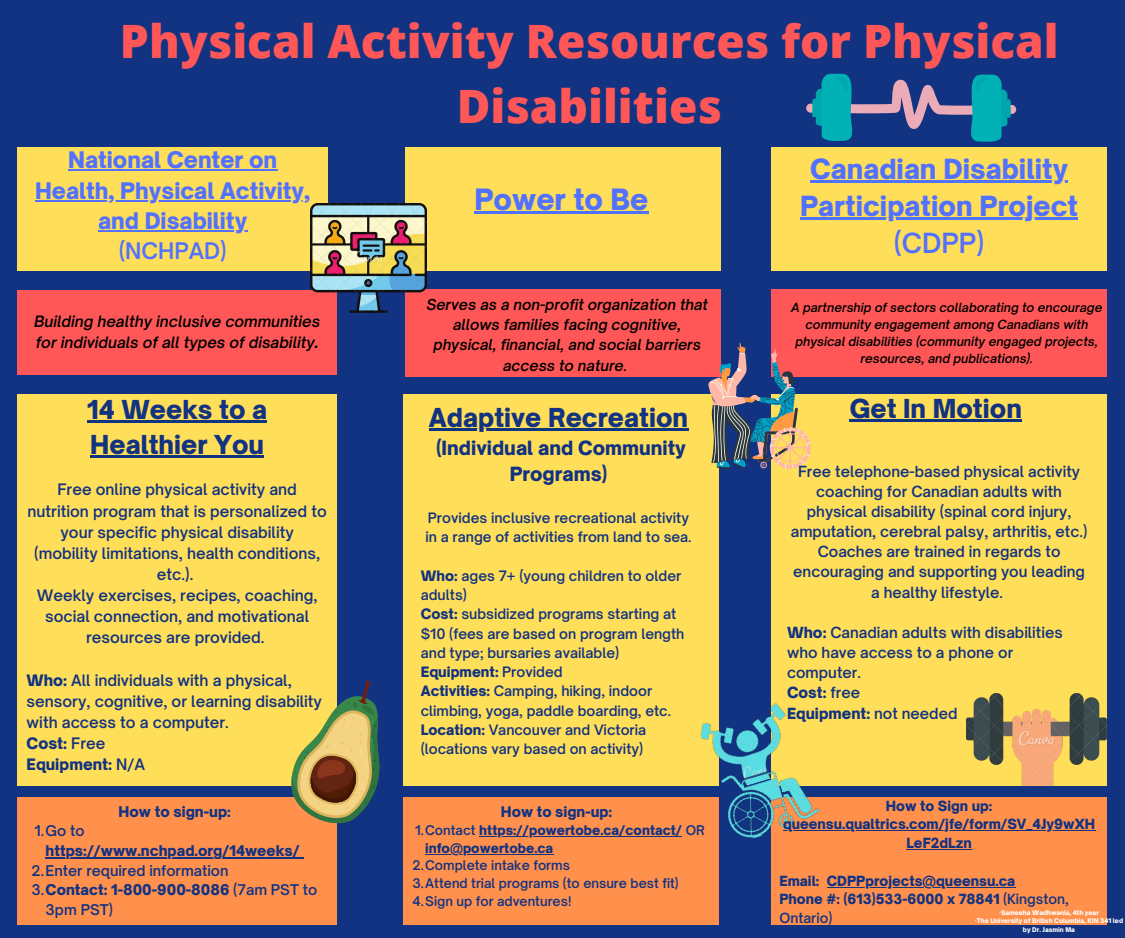
<style>
.page{position:relative;width:1125px;height:938px;background:#fff}
.page>*{position:absolute;margin:0;border:0;box-sizing:border-box;transform-origin:0 0}
.t1{font:800 46px/64.2px "Open Sans";color:#ff5757;text-align:center}
.t2{font:900 28.12px "Open Sauce One";color:#5271ff}
.t3{font:900 26.56px/37px "Open Sauce One";color:#5271ff;text-align:center}
.t4{font:600 26.56px "Open Sauce One";color:#5271ff}
.t5{font:900 25px/34.9px "Open Sauce One";color:#123282}
.t6{font:900 21.88px/30.5px "Open Sauce One";color:#5271ff;text-align:center}
.t7{font:600 21.88px "Open Sauce One";color:#5271ff}
.t8{font:900 18.75px/26.2px "Open Sauce One";color:#123282;text-align:center}
.t9{font:600 15.12px/21.1px "Open Sauce One";color:#123282;text-align:center}
.t10{font:900 15.12px "Open Sauce One";color:#123282}
.t11{font:italic 600 15px/20.6px "Open Sauce One";color:#000}
.t12{font:600 14.69px/20.1px "Open Sauce One";color:#123282;text-align:center}
.t13{font:900 14.69px "Open Sauce One";color:#123282}
.t14{font:italic 600 14.5px/20.1px "Open Sauce One";color:#000;text-align:center}
.t15{font:900 14.19px/19.7px "Open Sauce One";color:#123282}
.t16{font:600 14.19px "Open Sauce One";color:#123282}
.t17{font:900 14.06px "Open Sauce One";color:#123282}
.t18{font:600 13.75px/19.2px "Open Sauce One";color:#123282}
.t19{font:900 13.75px "Open Sauce One";color:#123282}
.t20{font:900 13.44px/18.8px "Open Sauce One";color:#123282;text-align:center}
.t21{font:600 12.81px "Open Sauce One";color:#123282}
.t22{font:900 12.81px/17.8px "Open Sauce One";color:#123282}
.t23{font:italic 600 12.12px/16.9px "Open Sauce One";color:#000;text-align:center}
.t24{font:900 6.25px/8.4px "Open Sauce One";color:#fff;text-align:center}
.s1{font-weight:900}
.s2{font-weight:600}
</style>
<div class="page">
<div style="left:0;top:0;width:1125px;height:937px;background:#123282"></div>
<div style="left:18px;top:290px;width:319px;height:85px;background:#ff5757"></div>
<div style="left:18px;top:394px;width:319px;height:391px;background:#ffde59"></div>
<div style="left:18px;top:797px;width:319px;height:127px;background:#ff914d"></div>
<div style="left:405px;top:290px;width:316px;height:87px;background:#ff5757"></div>
<div style="left:404px;top:394px;width:315px;height:391px;background:#ffde59"></div>
<div style="left:18px;top:147px;width:310px;height:123px;background:#ffde59"></div>
<div style="left:772px;top:147px;width:335px;height:123px;background:#ffde59"></div>
<div style="left:405px;top:147px;width:316px;height:123px;background:#ffde59"></div>
<div style="left:404px;top:797px;width:315px;height:127px;background:#ff914d"></div>
<div style="left:772px;top:290px;width:335px;height:87px;background:#ff5757"></div>
<div style="left:772px;top:394px;width:335px;height:391px;background:#ffde59"></div>
<div style="left:772px;top:797px;width:335px;height:127px;background:#ff914d"></div>
<svg style="left:708px;top:342px;width:103px;height:127px"></svg>
<svg style="left:276px;top:679px;width:131px;height:161px"></svg>
<img style="left:698px;top:698px;width:124px;height:146px">
<img style="left:310px;top:203px;width:116px;height:109px">
<svg style="left:806px;top:73px;width:210px;height:69px"></svg>
<img style="left:967px;top:693px;width:140px;height:92px">
<hr style="left:87px;top:420px;width:180px;height:2px;background:#123282">
<hr style="left:90px;top:455px;width:174px;height:2px;background:#123282">
<hr style="left:810px;top:180px;width:258px;height:3px;background:#5271ff">
<hr style="left:800px;top:217px;width:278px;height:3px;background:#5271ff">
<hr style="left:474px;top:211px;width:174px;height:3px;background:#5271ff">
<hr style="left:68px;top:169px;width:209px;height:2px;background:#5271ff">
<hr style="left:35px;top:200px;width:275px;height:2px;background:#5271ff">
<hr style="left:98px;top:230px;width:149px;height:2px;background:#5271ff">
<hr style="left:429px;top:428px;width:259px;height:3px;background:#123282">
<hr style="left:46px;top:856px;width:254px;height:2px;background:#123282">
<hr style="left:479px;top:835px;width:203px;height:1px;background:#123282">
<hr style="left:425px;top:853px;width:128px;height:1px;background:#123282">
<hr style="left:850px;top:420px;width:172px;height:2px;background:#123282">
<hr style="left:783px;top:830px;width:312px;height:1px;background:#123282">
<hr style="left:906px;top:849px;width:66px;height:1px;background:#123282">
<hr style="left:827px;top:886px;width:188px;height:1px;background:#123282">
<p class="t1" style="left:120px;top:8px;width:940px">Physical Activity Resources for Physical<br>Disabilities</p>
<p class="t3" style="left:800px;top:150px;width:279px">Canadian Disability<br>Participation Project</p>
<p class="t4" style="left:894px;top:226px;width:92px">(CDPP)</p>
<p class="t6" style="left:35px;top:144px;width:277px">National Center on<br>Health, Physical Activity, and Disability</p>
<p class="t7" style="left:119px;top:237px;width:109px">(NCHPAD)</p>
<p class="t2" style="left:474px;top:182px;width:176px">Power to Be</p>
<p class="t11" style="left:34px;top:311px;width:288px">Building healthy inclusive communities for individuals of all types of disability<span class="s1">.</span></p>
<p class="t5" style="left:87px;top:391px;width:181px">14 Weeks to a<br>Healthier You</p>
<p class="t9" style="left:28px;top:479px;width:301px">Free online physical activity and nutrition program that is personalized to your specific physical disability (mobility limitations, health conditions, etc.).</p>
<p class="t9" style="left:37px;top:584px;width:282px">Weekly exercises, recipes, coaching, social connection, and motivational resources are provided.</p>
<p class="t9" style="left:27px;top:669px;width:297px;text-align:left"><span class="s1">Who:</span> All individuals with a physical, sensory, cognitive, or learning disability with access to a computer.</p>
<p class="t10" style="left:27px;top:734px;width:80px">Cost: <span class="s2">Free</span></p>
<p class="t10" style="left:27px;top:755px;width:120px">Equipment: <span class="s2">N/A</span></p>
<p class="t15" style="left:119px;top:801px;width:114px">How to sign-up:</p>
<p class="t15" style="left:46px;top:821px;width:256px;text-indent:-11px"><span class="s2">1.Go to </span>https://www.nchpad.org/14weeks/</p>
<p class="t16" style="left:32px;top:861px;width:199px">2.Enter required information</p>
<p class="t15" style="left:46px;top:880px;width:273px;text-indent:-14px"><span class="s2">3.</span>Contact: 1-800-900-8086 <span class="s2">(7am PST to<br>3pm PST)</span></p>
<p class="t14" style="left:426px;top:294px;width:283px">Serves as a non-profit organization that allows families facing cognitive, physical, financial, and social barriers access to nature.</p>
<p class="t5" style="left:429px;top:400px;width:261px">Adaptive Recreation</p>
<p class="t8" style="left:436px;top:435px;width:251px">(Individual and Community<br>Programs)</p>
<p class="t18" style="left:425px;top:508px;width:268px">Provides inclusive recreational activity in a range of activities from land to sea.</p>
<p class="t18" style="left:421px;top:566px;width:262px"><span class="s1">Who:</span> ages 7+ (young children to older</p>
<p class="t18" style="left:421px;top:585px;width:48px">adults)</p>
<p class="t18" style="left:421px;top:604px;width:265px"><span class="s1">Cost:</span> subsidized programs starting at $10 (fees are based on program length and type; bursaries available)</p>
<p class="t19" style="left:421px;top:663px;width:143px">Equipment: <span class="s2">Provided</span></p>
<p class="t18" style="left:421px;top:681px;width:252px"><span class="s1">Activities:</span> Camping, hiking, indoor climbing, yoga, paddle boarding, etc.</p>
<p class="t18" style="left:421px;top:719px;width:227px"><span class="s1">Location:</span> Vancouver and Victoria (locations vary based on activity)</p>
<p class="t17" style="left:501px;top:802px;width:113px">How to sign-up:</p>
<p class="t22" style="left:425px;top:821px;width:281px;text-indent:-10px"><span class="s2">1.Contact</span> https://powertobe.ca/contact/ <span class="s2">OR </span>info@powertobe.ca</p>
<p class="t21" style="left:413px;top:857px;width:159px">2.Complete intake forms</p>
<p class="t21" style="left:412px;top:875px;width:268px">3.Attend trial programs (to ensure best fit)</p>
<p class="t21" style="left:413px;top:893px;width:160px">4.Sign up for adventures!</p>
<p class="t23" style="left:791px;top:299px;width:313px">A partnership of sectors collaborating to encourage community engagement among Canadians with physical disabilities (community engaged projects, resources, and publications).</p>
<p class="t5" style="left:850px;top:391px;width:174px">Get In Motion</p>
<p class="t12" style="left:791px;top:461px;width:298px">Free telephone-based physical activity coaching for Canadian adults with physical disability (spinal cord injury, amputation, cerebral palsy, arthritis, etc.)</p>
<p class="t12" style="left:793px;top:541px;width:293px">Coaches are trained in regards to encouraging and supporting you leading a healthy lifestyle.</p>
<p class="t12" style="left:787px;top:622px;width:277px;text-align:left"><span class="s1">Who:</span> Canadian adults with disabilities who have access to a phone or computer.</p>
<p class="t13" style="left:787px;top:683px;width:75px">Cost: <span class="s2">free</span></p>
<p class="t13" style="left:787px;top:703px;width:172px">Equipment: <span class="s2">not needed</span></p>
<p class="t20" style="left:783px;top:796px;width:314px">How to Sign up: queensu.qualtrics.com/jfe/form/SV_4Jy9wXH<br>LeF2dLzn</p>
<p class="t20" style="left:779px;top:871px;width:237px">Email: CDPPprojects@queensu.ca</p>
<p class="t20" style="left:779px;top:889px;width:291px;text-align:left">Phone #: (613)533-6000 x 78841 <span class="s2">(Kingston,<br>Ontario)</span></p>
<p class="t24" style="left:999px;top:908px;width:101px">·Sameeha Wadhwania, 4th year</p>
<p class="t24" style="left:975px;top:916px;width:150px">·The University of British Columbia, KIN 341 led by Dr. Jasmin Ma</p>
</div>
